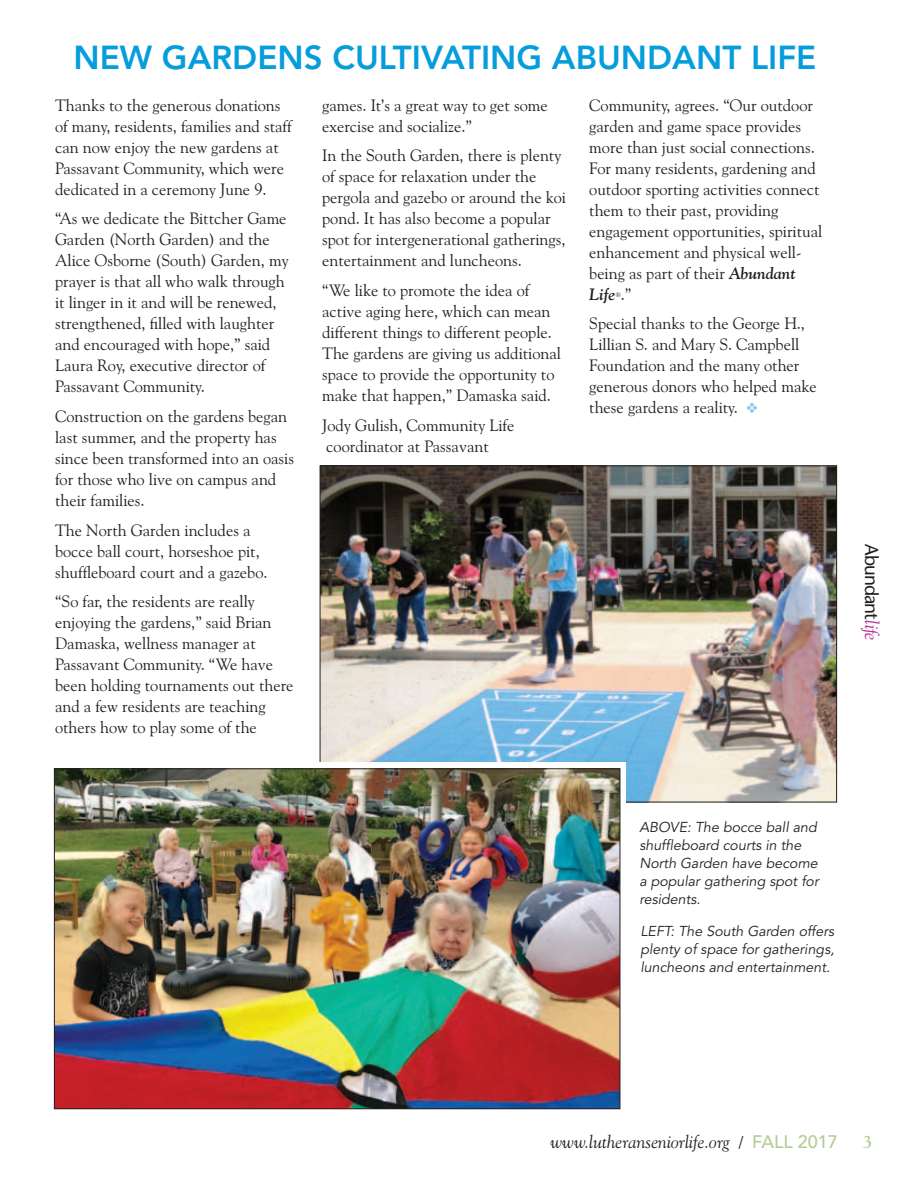
<style>
.page{position:relative;width:918px;height:1188px;background:#fff}
.page>*{position:absolute;margin:0;border:0;box-sizing:border-box;transform-origin:0 0}
.t1{font:800 33px "Avenir";color:#069ddc}
.t2{font:18.75px "Stone Sans";letter-spacing:-.05em;color:#231f20}
.t3{font:italic 18px "Goudy Old Style BT";color:#231f20}
.t4{font:700 18px "Goudy Old Style BT";color:#b4cc95}
.t5{font:16.5px/21px "Goudy Old Style BT";color:#231f20}
.t6{font:italic 14.25px/18px "Avenir";color:#231f20}
.t7{font:6.75px "Goudy Old Style BT";color:#231f20}
.s1{font-weight:700;font-style:italic}
.s2{color:#8bc5eb}
.s3{font-family:"Goudy Old Style BT";font-style:italic;font-size:19.65px;color:#b73294}
.s4{font-family:"Minion Pro";font-style:normal}
.s5{font-family:"Avenir";font-weight:500;font-style:normal;color:#b4cc95}
</style>
<div class="page">
<img style="left:322px;top:467px;width:513px;height:333px">
<svg style="left:57px;top:763px;width:569px;height:336px"></svg>
<img style="left:56px;top:770px;width:562px;height:337px">
<h1 class="t1" style="left:73px;top:38px;width:745px">NEW GARDENS CULTIVATING ABUNDANT LIFE</h1>
<p class="t5" style="left:55px;top:94px;width:238px">Thanks to the generous donations of many, residents, families and staff can now enjoy the new gardens at Passavant Community, which were dedicated in a ceremony June 9.</p>
<p class="t5" style="left:55px;top:208px;width:235px">“As we dedicate the Bittcher Game<br>Garden (North Garden) and the<br>Alice Osborne (South) Garden, my prayer is that all who walk through it linger in it and will be renewed, strengthened, filled with laughter and encouraged with hope,” said<br>Laura Roy, executive director of<br>Passavant Community.</p>
<p class="t5" style="left:55px;top:406px;width:240px">Construction on the gardens began last summer, and the property has since been transformed into an oasis for those who live on campus and their families.</p>
<p class="t5" style="left:55px;top:519px;width:214px">The North Garden includes a bocce ball court, horseshoe pit, shuffleboard court and a gazebo.</p>
<p class="t5" style="left:55px;top:591px;width:240px">“So far, the residents are really enjoying the gardens,” said Brian<br>Damaska, wellness manager at<br>Passavant Community. “We have been holding tournaments out there and a few residents are teaching others how to play some of the</p>
<p class="t5" style="left:322px;top:94px;width:227px">games. It’s a great way to get some exercise and socialize.”</p>
<p class="t5" style="left:322px;top:145px;width:245px">In the South Garden, there is plenty of space for relaxation under the pergola and gazebo or around the koi pond. It has also become a popular spot for intergenerational gatherings, entertainment and luncheons.</p>
<p class="t5" style="left:322px;top:280px;width:240px">“We like to promote the idea of active aging here, which can mean different things to different people.<br>The gardens are giving us additional space to provide the opportunity to make that happen,” Damaska said.</p>
<p class="t5" style="left:322px;top:414px;width:194px">Jody Gulish, Community Life coordinator at Passavant</p>
<p class="t5" style="left:589px;top:94px;width:235px">Community, agrees. “Our outdoor garden and game space provides more than just social connections.<br>For many residents, gardening and outdoor sporting activities connect them to their past, providing engagement opportunities, spiritual enhancement and physical well&shy;being as part of their <span class="s1">Abundant<br>Life</span> .”</p>
<p class="t7" style="left:615px;top:290px;width:7px">®</p>
<p class="t5" style="left:589px;top:313px;width:229px">Special thanks to the George H.,<br>Lillian S. and Mary S. Campbell<br>Foundation and the many other generous donors who helped make these gardens a reality. <span class="s2">❖</span></p>
<p class="t2" style="left:883px;top:544px;width:99px;rotate:90deg">Abundant<span class="s3">life</span></p>
<p class="t6" style="left:639px;top:818px;width:181px">ABOVE: The bocce ball and shuffleboard courts in the<br>North Garden have become a popular gathering spot for residents.</p>
<p class="t6" style="left:640px;top:923px;width:195px;text-align:justify">LEFT: The South Garden offers plenty of space for gatherings, luncheons and entertainment.</p>
<p class="t3" style="left:550px;top:1130px;width:289px">www.lutheranseniorlife.org <span class="s4">/</span> <span class="s5">FALL 2017</span></p>
<p class="t4" style="left:863px;top:1130px;width:11px">3</p>
</div>
